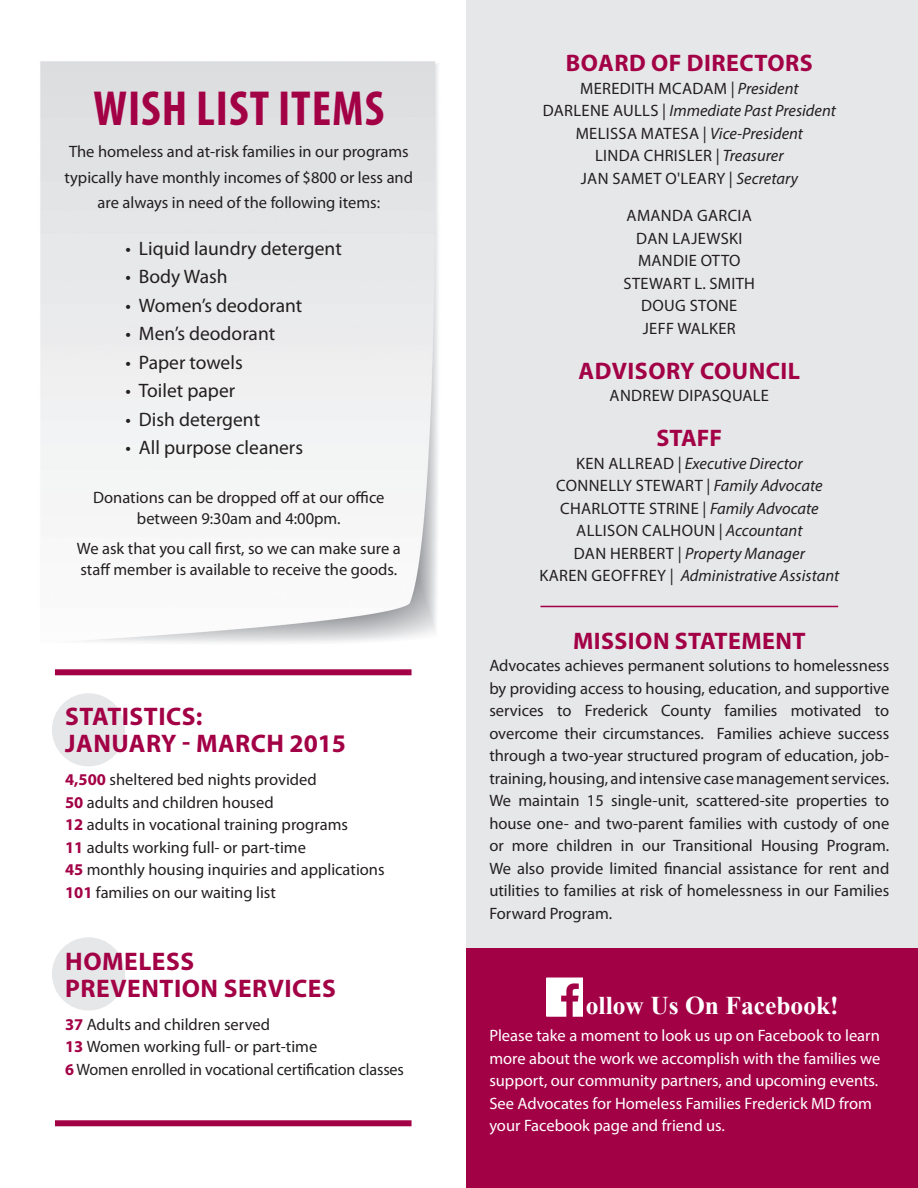
<style>
.page{position:relative;width:918px;height:1188px;background:#fff}
.page>*{position:absolute;margin:0;border:0;box-sizing:border-box;transform-origin:0 0}
.t1{font:700 condensed 49.5px "Myriad Pro";letter-spacing:.02em;color:#a30146}
.t2{font:700 25.5px "Myriad Pro";letter-spacing:.02em;color:#a30146}
.t3{font:700 25.5px "Times New Roman";color:#fff}
.t4{font:700 24px "Myriad Pro";letter-spacing:.02em;color:#a30146}
.t5{font:19.5px "Myriad Pro";color:#231f20}
.t6{font:16.5px/22.5px "Myriad Pro";color:#231f20;text-align:justify}
.t7{font:16.5px "Myriad Pro";letter-spacing:.02em;color:#231f20}
.t8{font:16.5px/22.5px "Myriad Pro";color:#fff}
.t9{font:italic 16.5px "Myriad Pro";color:#231f20}
.s1{font-weight:700;color:#a30146}
.s2{font-style:italic}
.s3{font-style:normal}
</style>
<div class="page">
<div style="left:466px;top:0;width:452px;height:948px;background:#e6e7e9"></div>
<div style="left:466px;top:948px;width:452px;height:240px;background:#a30146"></div>
<div style="left:52px;top:693px;width:73px;height:73px;background:#e6e7e9;border-radius:50%"></div>
<div style="left:52px;top:937px;width:73px;height:74px;background:#e6e7e9;border-radius:50%"></div>
<div style="left:55px;top:1120px;width:357px;height:6px;background:#a30146"></div>
<div style="left:55px;top:669px;width:357px;height:6px;background:#a30146"></div>
<hr style="left:540px;top:606px;width:298px;height:1px;background:#a30146">
<img style="left:547px;top:977px;width:36px;height:39px">
<p class="t1" style="left:93px;top:77px;width:292px">WISH LIST ITEMS</p>
<p class="t6" style="left:65px;top:139px;width:350px;line-height:25.5px;text-align:center">The homeless and at-risk families in our programs typically have monthly incomes of $800 or less and are always in need of the following items:</p>
<p class="t5" style="left:125px;top:236px;width:218px">• Liquid laundry detergent</p>
<p class="t5" style="left:125px;top:265px;width:104px">• Body Wash</p>
<p class="t5" style="left:125px;top:293px;width:178px">• Women’s deodorant</p>
<p class="t5" style="left:125px;top:322px;width:151px">• Men’s deodorant</p>
<p class="t5" style="left:125px;top:350px;width:119px">• Paper towels</p>
<p class="t5" style="left:125px;top:379px;width:111px">• Toilet paper</p>
<p class="t5" style="left:125px;top:407px;width:136px">• Dish detergent</p>
<p class="t5" style="left:125px;top:436px;width:179px">• All purpose cleaners</p>
<p class="t6" style="left:93px;top:486px;width:293px">Donations can be dropped off at our office</p>
<p class="t6" style="left:137px;top:507px;width:205px">between 9:30am and 4:00pm.</p>
<p class="t6" style="left:77px;top:537px;width:325px">We ask that you call first, so we can make sure a</p>
<p class="t6" style="left:80px;top:558px;width:318px">staff member is available to receive the goods.</p>
<p class="t2" style="left:65px;top:700px;width:139px">STATISTICS:</p>
<p class="t2" style="left:65px;top:727px;width:282px">JANUARY - MARCH 2015</p>
<p class="t6" style="left:65px;top:768px;width:253px"><span class="s1">4,500</span> sheltered bed nights provided</p>
<p class="t6" style="left:65px;top:791px;width:210px"><span class="s1">50</span> adults and children housed</p>
<p class="t6" style="left:65px;top:813px;width:284px"><span class="s1">12</span> adults in vocational training programs</p>
<p class="t6" style="left:65px;top:836px;width:242px"><span class="s1">11</span> adults working full- or part-time</p>
<p class="t6" style="left:65px;top:858px;width:321px"><span class="s1">45</span> monthly housing inquiries and applications</p>
<p class="t6" style="left:65px;top:881px;width:212px"><span class="s1">101</span> families on our waiting list</p>
<p class="t2" style="left:65px;top:945px;width:130px">HOMELESS</p>
<p class="t2" style="left:65px;top:972px;width:272px">PREVENTION SERVICES</p>
<p class="t6" style="left:65px;top:1013px;width:206px"><span class="s1">37</span> Adults and children served</p>
<p class="t6" style="left:65px;top:1035px;width:254px"><span class="s1">13</span> Women working full- or part-time</p>
<p class="t6" style="left:65px;top:1058px;width:340px"><span class="s1">6</span> Women enrolled in vocational certification classes</p>
<p class="t4" style="left:566px;top:47px;width:248px">BOARD OF DIRECTORS</p>
<p class="t7" style="left:580px;top:78px;width:220px">MEREDITH MCADAM | <span class="s2">President</span></p>
<p class="t9" style="left:543px;top:100px;width:295px"><span class="s3">DARLENE AULLS |</span> Immediate Past President</p>
<p class="t7" style="left:576px;top:123px;width:229px">MELISSA MATESA | <span class="s2">Vice-President</span></p>
<p class="t7" style="left:595px;top:145px;width:190px">LINDA CHRISLER | <span class="s2">Treasurer</span></p>
<p class="t7" style="left:581px;top:168px;width:219px">JAN SAMET O'LEARY | <span class="s2">Secretary</span></p>
<p class="t7" style="left:627px;top:205px;width:127px">AMANDA GARCIA</p>
<p class="t7" style="left:636px;top:228px;width:108px">DAN LAJEWSKI</p>
<p class="t7" style="left:638px;top:250px;width:104px">MANDIE OTTO</p>
<p class="t7" style="left:624px;top:273px;width:133px">STEWART L. SMITH</p>
<p class="t7" style="left:641px;top:295px;width:98px">DOUG STONE</p>
<p class="t7" style="left:643px;top:318px;width:95px">JEFF WALKER</p>
<p class="t4" style="left:579px;top:355px;width:223px">ADVISORY COUNCIL</p>
<p class="t7" style="left:610px;top:385px;width:161px">ANDREW DIPASQUALE</p>
<p class="t4" style="left:657px;top:422px;width:67px">STAFF</p>
<p class="t9" style="left:576px;top:453px;width:228px"><span class="s3">KEN ALLREAD |</span> Executive Director</p>
<p class="t7" style="left:556px;top:475px;width:268px">CONNELLY STEWART | <span class="s2">Family Advocate</span></p>
<p class="t7" style="left:560px;top:498px;width:260px">CHARLOTTE STRINE | <span class="s2">Family Advocate</span></p>
<p class="t7" style="left:576px;top:520px;width:228px">ALLISON CALHOUN | <span class="s2">Accountant</span></p>
<p class="t9" style="left:574px;top:543px;width:233px"><span class="s3">DAN HERBERT |</span> Property Manager</p>
<p class="t9" style="left:539px;top:565px;width:302px"><span class="s3">KAREN GEOFFREY |</span> Administrative Assistant</p>
<p class="t4" style="left:573px;top:625px;width:234px">MISSION STATEMENT</p>
<p class="t6" style="left:489px;top:654px;width:402px">Advocates achieves permanent solutions to homelessness by providing access to housing, education, and supportive services to Frederick County families motivated to overcome their circumstances. Families achieve success through a two-year structured program of education, job&shy;training, housing, and intensive case management services.<br>We maintain 15 single-unit, scattered-site properties to house one- and two-parent families with custody of one or more children in our Transitional Housing Program.<br>We also provide limited financial assistance for rent and utilities to families at risk of homelessness in our Families Forward Program.</p>
<p class="t3" style="left:586px;top:988px;width:254px">ollow Us On Facebook!</p>
<p class="t8" style="left:489px;top:1024px;width:393px">Please take a moment to look us up on Facebook to learn more about the work we accomplish with the families we support, our community partners, and upcoming events.<br>See Advocates for Homeless Families Frederick MD from your Facebook page and friend us.</p>
</div>
